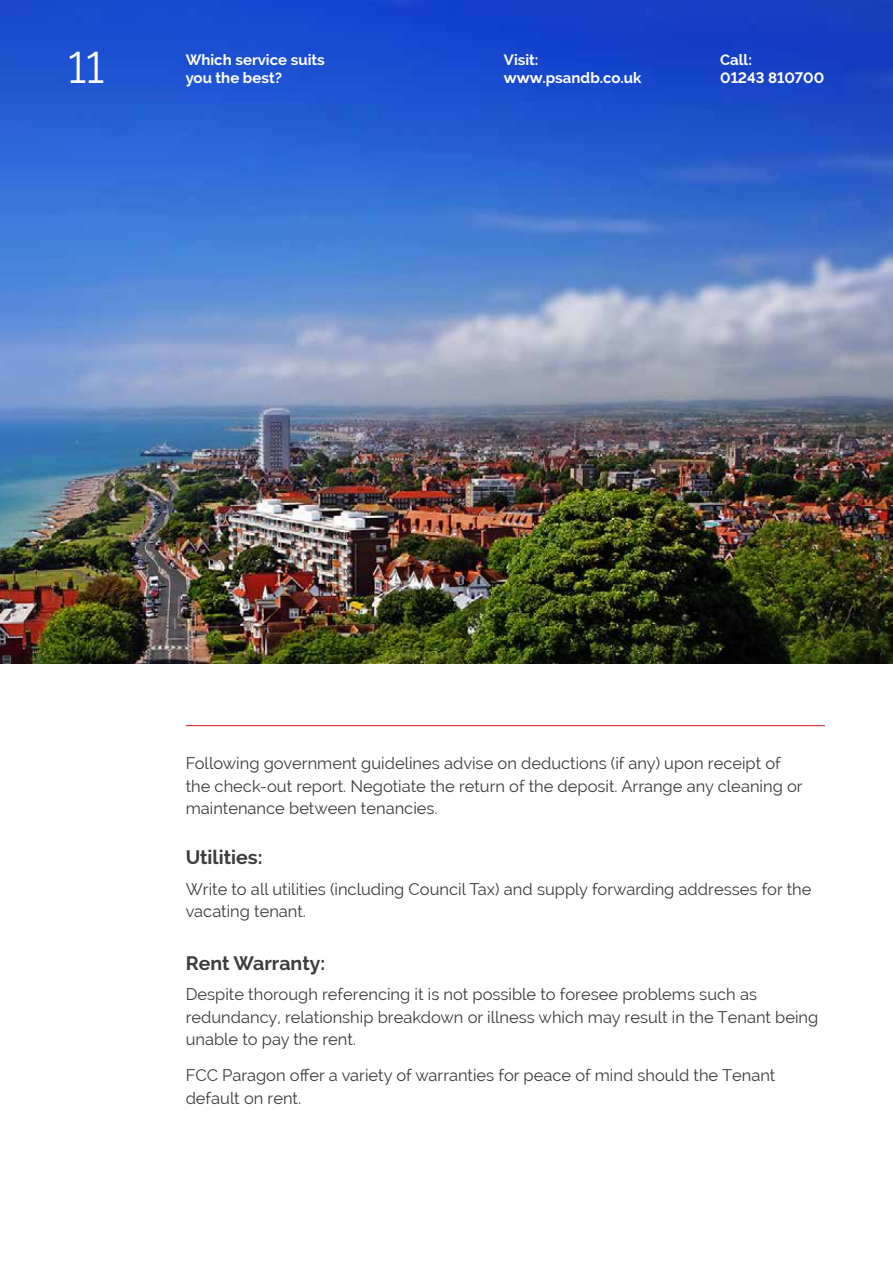
<style>
.page{position:relative;width:893px;height:1263px;background:#fff}
.page>*{position:absolute;margin:0;border:0;box-sizing:border-box;transform-origin:0 0}
.t1{font:43.5px "Raleway";color:#fff}
.t2{font:700 19.5px "Raleway";color:#3c3c3b}
.t3{font:16.5px/22.5px "Raleway";color:#3c3c3b}
.t4{font:700 15px/18px "Raleway";color:#fff}
</style>
<div class="page">
<img style="left:0;top:0;width:893px;height:663px">
<hr style="left:186px;top:725px;width:639px;height:1px;background:#cd171a">
<h1 class="t1" style="left:68px;top:42px;width:38px">11</h1>
<p class="t4" style="left:186px;top:51px;width:141px">Which service suits you the best?</p>
<p class="t4" style="left:720px;top:51px;width:106px">Call:<br>01243 810700</p>
<p class="t4" style="left:504px;top:51px;width:36px">Visit:</p>
<p class="t4" style="left:504px;top:69px;width:139px">www.psandb.co.uk</p>
<p class="t3" style="left:186px;top:752px;width:618px">Following government guidelines advise on deductions (if any) upon receipt of the check-out report. Negotiate the return of the deposit. Arrange any cleaning or maintenance between tenancies.</p>
<p class="t2" style="left:186px;top:846px;width:78px">Utilities:</p>
<p class="t3" style="left:186px;top:877px;width:627px">Write to all utilities (including Council Tax) and supply forwarding addresses for the vacating tenant.</p>
<p class="t2" style="left:186px;top:952px;width:141px">Rent Warranty:</p>
<p class="t3" style="left:186px;top:983px;width:634px">Despite thorough referencing it is not possible to foresee problems such as redundancy, relationship breakdown or illness which may result in the Tenant being unable to pay the rent.</p>
<p class="t3" style="left:186px;top:1064px;width:591px">FCC Paragon offer a variety of warranties for peace of mind should the Tenant default on rent.</p>
</div>
